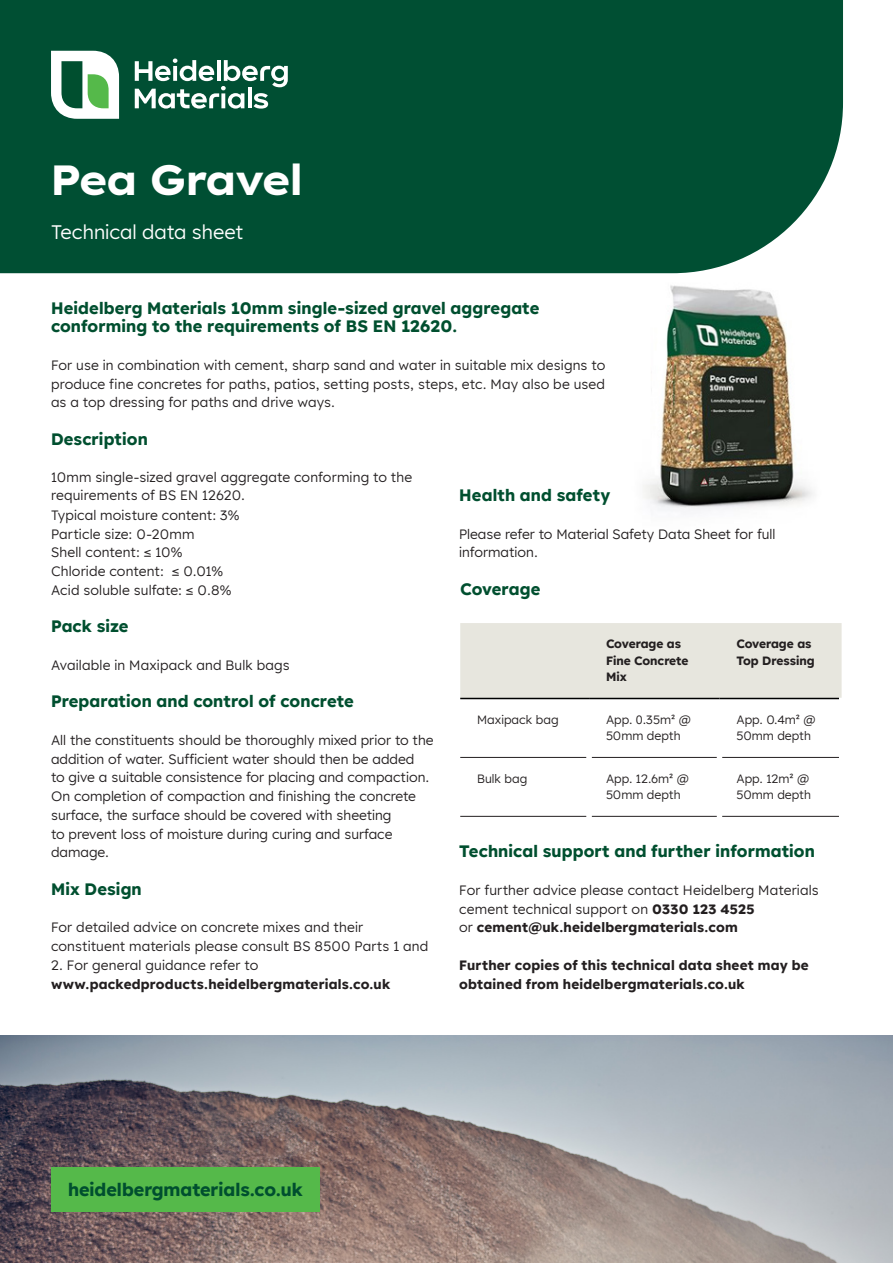
<style>
.page{position:relative;width:893px;height:1263px;background:#fff}
.page>*{position:absolute;margin:0;border:0;box-sizing:border-box;transform-origin:0 0}
.L2_Headline_White{font:700 42px "Lexend Exa HM";color:#fff}
.L5_Copy_White{font:19.5px "Lexend HM";letter-spacing:-.005em;color:#fff}
.L15_CTA{font:700 18px "Lexend HM";color:#004f2f}
.L3_Subline_Deep_Green{font:700 16.5px/18.8px "Lexend HM";letter-spacing:.01em;color:#004f2f}
.L5_Copy_Black{font:13.5px/18.8px "Lexend HM";color:#231f20}
.L3_Subline_Deep_Green-2{font:13.5px/18px "Lexend HM";letter-spacing:.01em;color:#231f20}
.L5_Copy_Black-2{font:700 13.5px/18.8px "Lexend HM";letter-spacing:.015em;color:#231f20}
.L14_Table_copy{font:12px/16.5px "Lexend HM";color:#231f20}
.L14_Row_header{font:700 12px/16.5px "Lexend HM";color:#231f20}
.s1{font-weight:700}
.s2{font-weight:400}
</style>
<div class="page">
<img style="left:643px;top:285px;width:170px;height:226px">
<div style="left:0;top:0;width:843px;height:273px;background:#004f33"></div>
<img style="left:0;top:1035px;width:893px;height:228px">
<div style="left:51px;top:1167px;width:269px;height:45px;background:#55b94a"></div>
<div style="left:460px;top:623px;width:382px;height:75px;background:#e7e6de"></div>
<hr style="left:460px;top:757px;width:126px;height:1px;background:#231f20">
<hr style="left:592px;top:757px;width:125px;height:1px;background:#231f20">
<hr style="left:722px;top:757px;width:117px;height:1px;background:#231f20">
<hr style="left:460px;top:816px;width:126px;height:1px;background:#231f20">
<hr style="left:592px;top:816px;width:125px;height:1px;background:#231f20">
<hr style="left:722px;top:816px;width:117px;height:1px;background:#231f20">
<hr style="left:460px;top:698px;width:129px;height:1px;background:#000">
<hr style="left:589px;top:698px;width:130px;height:1px;background:#000">
<hr style="left:719px;top:698px;width:120px;height:1px;background:#000">
<svg style="left:51px;top:51px;width:68px;height:68px"></svg>
<svg style="left:135px;top:59px;width:153px;height:50px"></svg>
<p class="L2_Headline_White" style="left:51px;top:147px;width:254px">Pea Gravel</p>
<p class="L5_Copy_White" style="left:51px;top:217px;width:194px">Technical data sheet</p>
<p class="L3_Subline_Deep_Green" style="left:51px;top:297px;width:490px">Heidelberg Materials 10mm single-sized gravel aggregate conforming to the requirements of BS EN 12620.</p>
<p class="L5_Copy_Black" style="left:51px;top:355px;width:556px;text-align:justify">For use in combination with cement, sharp sand and water in suitable mix designs to produce fine concretes for paths, patios, setting posts, steps, etc. May also be used as a top dressing for paths and drive ways.</p>
<p class="L3_Subline_Deep_Green" style="left:51px;top:428px;width:98px">Description</p>
<p class="L3_Subline_Deep_Green-2" style="left:51px;top:468px;width:363px">10mm single-sized gravel aggregate conforming to the requirements of BS EN 12620.</p>
<p class="L3_Subline_Deep_Green-2" style="left:51px;top:505px;width:190px">Typical moisture content: 3%</p>
<p class="L3_Subline_Deep_Green-2" style="left:51px;top:524px;width:145px">Particle size: 0-20mm</p>
<p class="L3_Subline_Deep_Green-2" style="left:51px;top:543px;width:133px">Shell content: ≤ 10%</p>
<p class="L3_Subline_Deep_Green-2" style="left:51px;top:561px;width:174px">Chloride content: ≤ 0.01%</p>
<p class="L3_Subline_Deep_Green-2" style="left:51px;top:580px;width:182px">Acid soluble sulfate: ≤ 0.8%</p>
<p class="L3_Subline_Deep_Green" style="left:51px;top:616px;width:79px">Pack size</p>
<p class="L3_Subline_Deep_Green-2" style="left:51px;top:655px;width:240px">Available in Maxipack and Bulk bags</p>
<p class="L3_Subline_Deep_Green" style="left:51px;top:691px;width:304px">Preparation and control of concrete</p>
<p class="L5_Copy_Black" style="left:51px;top:730px;width:384px">All the constituents should be thoroughly mixed prior to the addition of water. Sufficient water should then be added<br>to give a suitable consistence for placing and compaction.<br>On completion of compaction and finishing the concrete surface, the surface should be covered with sheeting<br>to prevent loss of moisture during curing and surface damage.</p>
<p class="L3_Subline_Deep_Green" style="left:51px;top:878px;width:92px">Mix Design</p>
<p class="L5_Copy_Black" style="left:51px;top:917px;width:379px">For detailed advice on concrete mixes and their constituent materials please consult BS 8500 Parts 1 and</p>
<p class="L5_Copy_Black" style="left:51px;top:955px;width:209px">2. For general guidance refer to</p>
<p class="L5_Copy_Black-2" style="left:51px;top:973px;width:341px">www.packedproducts.heidelbergmaterials.co.uk</p>
<p class="L3_Subline_Deep_Green" style="left:459px;top:485px;width:153px">Health and safety</p>
<p class="L5_Copy_Black" style="left:459px;top:524px;width:318px">Please refer to Material Safety Data Sheet for full information.</p>
<p class="L3_Subline_Deep_Green" style="left:460px;top:578px;width:82px">Coverage</p>
<p class="L14_Row_header" style="left:606px;top:635px;width:84px">Coverage as<br>Fine Concrete<br>Mix</p>
<p class="L14_Row_header" style="left:736px;top:635px;width:80px">Coverage as<br>Top Dressing</p>
<p class="L14_Table_copy" style="left:477px;top:711px;width:83px">Maxipack bag</p>
<p class="L14_Table_copy" style="left:606px;top:711px;width:86px">App. 0.35m² @<br>50mm depth</p>
<p class="L14_Table_copy" style="left:736px;top:711px;width:81px">App. 0.4m² @<br>50mm depth</p>
<p class="L14_Table_copy" style="left:477px;top:769px;width:52px">Bulk bag</p>
<p class="L14_Table_copy" style="left:606px;top:769px;width:84px">App. 12.6m² @<br>50mm depth</p>
<p class="L14_Table_copy" style="left:736px;top:769px;width:76px">App. 12m² @<br>50mm depth</p>
<p class="L3_Subline_Deep_Green" style="left:459px;top:841px;width:357px">Technical support and further information</p>
<p class="L5_Copy_Black" style="left:459px;top:880px;width:361px">For further advice please contact Heidelberg Materials cement technical support on <span class="s1">0330 123 4525</span></p>
<p class="L5_Copy_Black-2" style="left:459px;top:917px;width:280px"><span class="s2">or</span> cement@uk.heidelbergmaterials.com</p>
<p class="L5_Copy_Black-2" style="left:459px;top:955px;width:351px">Further copies of this technical data sheet may be obtained from heidelbergmaterials.co.uk</p>
<p class="L15_CTA" style="left:68px;top:1175px;width:236px">heidelbergmaterials.co.uk</p>
</div>
